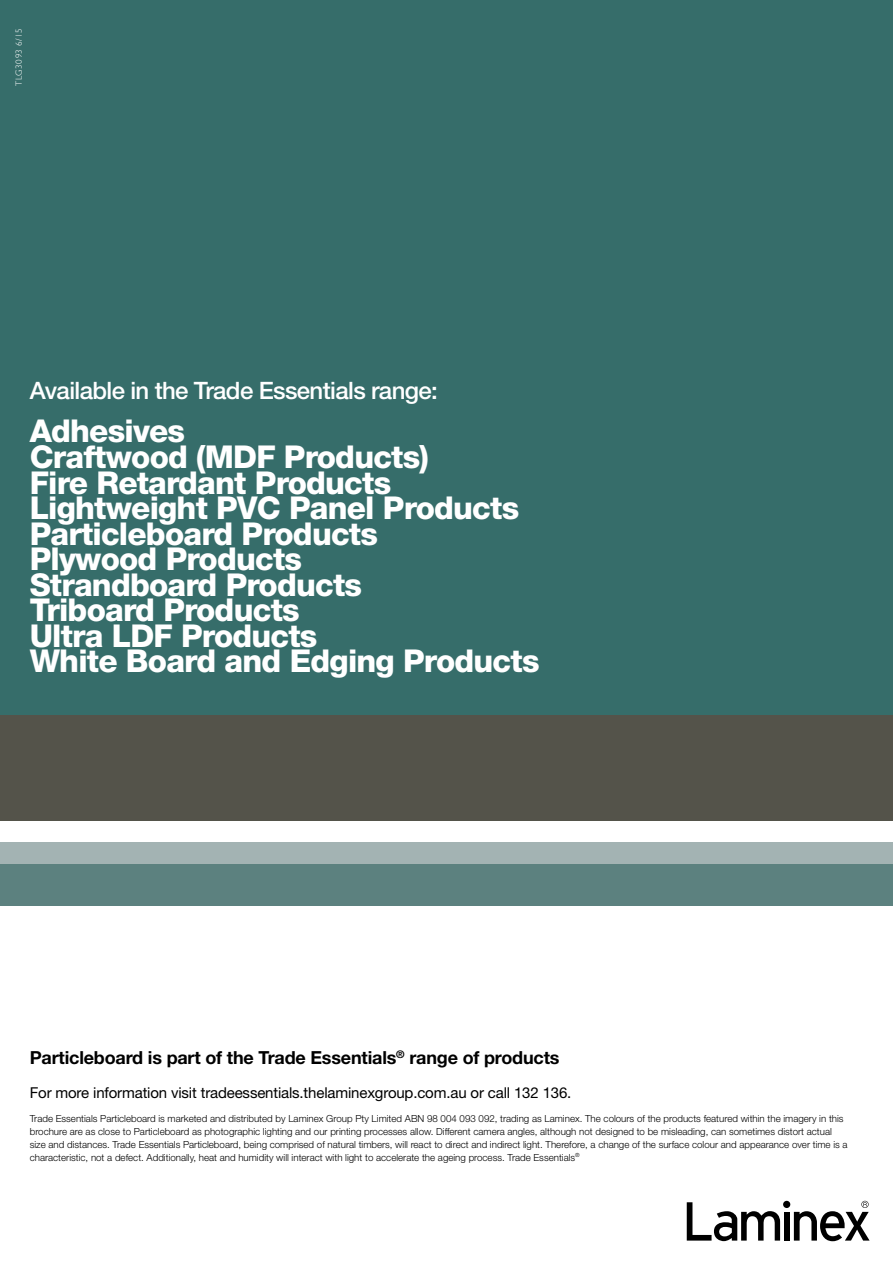
<style>
.page{position:relative;width:893px;height:1263px;background:#fff}
.page>*{position:absolute;margin:0;border:0;box-sizing:border-box;transform-origin:0 0}
.t1{font:800 31.5px/25.5px "Helvetica Neue";letter-spacing:-.025em;color:#fff}
.t2{font:500 24px "Helvetica Neue";letter-spacing:-.025em;color:#fff}
.t3{font:700 18px "Helvetica Neue";letter-spacing:-.01em;color:#000}
.t4{font:15px "Helvetica Neue";letter-spacing:-.01em;color:#000}
.t5{font:300 9.75px/12.8px "Helvetica Neue";color:#000}
.t6{font:300 9px "Gill Sans";letter-spacing:.045em;color:#fff}
</style>
<div class="page">
<div style="left:0;top:714px;width:893px;height:107px;background:#54534a"></div>
<div style="left:0;top:0;width:893px;height:714px;background:#366d6a"></div>
<div style="left:0;top:863px;width:893px;height:43px;background:#5c817f"></div>
<div style="left:0;top:842px;width:893px;height:21px;background:#a3b3b3"></div>
<svg style="left:687px;top:1202px;width:93px;height:39px"></svg>
<div style="left:784px;top:1212px;width:6px;height:28px;background:#000"></div>
<div style="left:783px;top:1201px;width:7px;height:7px;background:#000;border-radius:50%"></div>
<svg style="left:794px;top:1201px;width:76px;height:40px"></svg>
<p class="t6" style="left:14px;top:86px;width:58px;rotate:-90deg">TLG3093 6/15</p>
<h2 class="t2" style="left:30px;top:376px;width:410px">Available in the Trade Essentials range:</h2>
<h1 class="t1" style="left:30px;top:418px;width:511px">Adhesives<br>Craftwood (MDF Products)<br>Fire Retardant Products<br>Lightweight PVC Panel Products<br>Particleboard Products<br>Plywood Products<br>Strandboard Products<br>Triboard Products<br>Ultra LDF Products<br>White Board and Edging Products</h1>
<h3 class="t3" style="left:30px;top:1047px;width:531px">Particleboard is part of the Trade Essentials<sup>®</sup> range of products</h3>
<h3 class="t4" style="left:30px;top:1084px;width:543px">For more information visit tradeessentials.thelaminexgroup.com.au or call 132 136.</h3>
<p class="t5" style="left:30px;top:1112px;width:819px">Trade Essentials Particleboard is marketed and distributed by Laminex Group Pty Limited ABN 98 004 093 092, trading as Laminex. The colours of the products featured within the imagery in this brochure are as close to Particleboard as photographic lighting and our printing processes allow. Different camera angles, although not designed to be misleading, can sometimes distort actual size and distances. Trade Essentials Particleboard, being comprised of natural timbers, will react to direct and indirect light. Therefore, a change of the surface colour and appearance over time is a characteristic, not a defect. Additionally, heat and humidity will interact with light to accelerate the ageing process. Trade Essentials<sup>®</sup></p>
</div>
